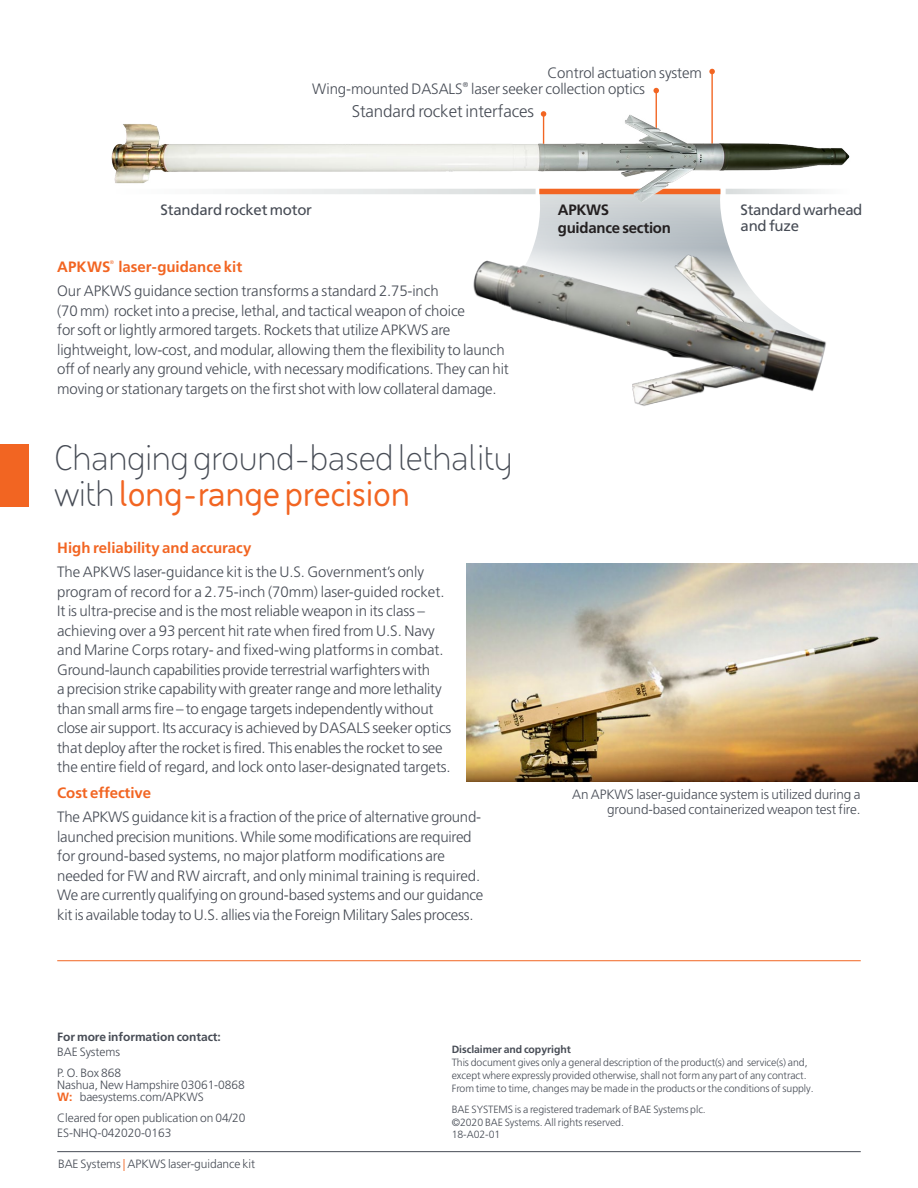
<style>
.page{position:relative;width:918px;height:1188px;background:#fff}
.page>*{position:absolute;margin:0;border:0;box-sizing:border-box;transform-origin:0 0}
.Capitals___Rule_Pull{font:36px "BAE Systems";letter-spacing:-.01em;color:#474c55}
.Capitals___Rule_Pull-2{font:700 36px "BAE Systems";letter-spacing:-.01em;color:#f26522}
.Text___9_5_11pt{font:300 16.95px "Frutiger LT Pro";letter-spacing:-.005em;color:#474c55}
.Text___9_5_11pt-2{font:300 15px/19.5px "Frutiger LT Pro";letter-spacing:-.01em;color:#474c55}
.Text___9_5_11pt-3{font:700 15px "Frutiger LT Pro";letter-spacing:-.005em;color:#f26522}
.Text___9_5_11pt-4{font:15px "Frutiger LT Pro";letter-spacing:-.015em;color:#474c55}
.Text___9_5_11pt-5{font:700 15px/18px "Frutiger LT Pro";letter-spacing:-.015em;color:#231f20}
.Text___9_5_11pt-6{font:300 13.5px/15px "Frutiger LT Pro";letter-spacing:-.005em;color:#474c55;text-align:right}
.Text___9_5_11pt-7{font:300 12px/12px "Frutiger LT Pro";letter-spacing:-.005em;color:#474c55}
.Company_info{font:300 12px "Frutiger LT Pro";letter-spacing:-.005em;color:#474c55}
.Header___footer_-_8{font:300 12px "Frutiger LT Pro";letter-spacing:-.005em;color:#474c55}
.Company_info-2{font:700 12px "Frutiger LT Pro";letter-spacing:-.005em;color:#474c55}
.Disclaimer{font:300 10.5px/12.8px "Frutiger LT Pro";letter-spacing:-.005em;color:#474c55}
.Disclaimer-2{font:700 10.5px "Frutiger LT Pro";letter-spacing:-.005em;color:#474c55}
.Text___9_5_11pt-8{font:300 5.25px "Frutiger LT Pro";color:#f26522}
.s1{font-weight:400;color:#474c55}
.s2{font-weight:700;color:#f26522}
.s3{color:#f26522}
</style>
<div class="page">
<img style="left:466px;top:563px;width:452px;height:218px">
<div style="left:0;top:444px;width:28px;height:62px;background:#f26522"></div>
<svg style="left:533px;top:210px;width:196px;height:37px;background:#c6cdd1"></svg>
<hr style="left:656px;top:91px;width:1px;height:42px;background:#f26522">
<svg style="left:653px;top:88px;width:6px;height:5px"></svg>
<hr style="left:711px;top:72px;width:2px;height:81px;background:#f26522">
<svg style="left:709px;top:69px;width:6px;height:5px"></svg>
<img style="left:473px;top:247px;width:353px;height:159px">
<img style="left:111px;top:104px;width:739px;height:106px">
<hr style="left:57px;top:960px;width:804px;height:1px;background:#f26522">
<hr style="left:57px;top:1151px;width:804px;height:1px;background:#474c55">
<p class="Text___9_5_11pt-2" style="left:547px;top:64px;width:156px">Control actuation system</p>
<p class="Text___9_5_11pt-2" style="left:312px;top:79px;width:335px">Wing-mounted DASALS<sup>®</sup> laser seeker collection optics</p>
<p class="Text___9_5_11pt" style="left:352px;top:102px;width:184px">Standard rocket interfaces</p>
<p class="Text___9_5_11pt-4" style="left:161px;top:201px;width:153px">Standard rocket motor</p>
<p class="Text___9_5_11pt-3" style="left:57px;top:258px;width:55px">APKWS</p>
<p class="Text___9_5_11pt-8" style="left:110px;top:259px;width:6px">®</p>
<p class="Text___9_5_11pt-3" style="left:118px;top:258px;width:125px">laser-guidance kit</p>
<p class="Text___9_5_11pt-2" style="left:57px;top:281px;width:453px">Our APKWS guidance section transforms a standard 2.75-inch<br>(70 mm) rocket into a precise, lethal, and tactical weapon of choice<br>for soft or lightly armored targets. Rockets that utilize APKWS are lightweight, low-cost, and modular, allowing them the flexibility to launch off of nearly any ground vehicle, with necessary modifications. They can hit moving or stationary targets on the first shot with low collateral damage.</p>
<p class="Capitals___Rule_Pull" style="left:54px;top:435px;width:460px">Changing ground-based lethality</p>
<p class="Capitals___Rule_Pull-2" style="left:54px;top:470px;width:358px"><span class="s1">with</span> long-range precision</p>
<p class="Text___9_5_11pt-5" style="left:558px;top:201px;width:115px">APKWS guidance section</p>
<p class="Text___9_5_11pt-4" style="left:741px;top:201px;width:123px">Standard warhead</p>
<p class="Text___9_5_11pt-4" style="left:741px;top:217px;width:60px">and fuze</p>
<p class="Text___9_5_11pt-3" style="left:57px;top:539px;width:196px">High reliability and accuracy</p>
<p class="Text___9_5_11pt-2" style="left:57px;top:563px;width:396px">The APKWS laser-guidance kit is the U.S. Government’s only program of record for a 2.75-inch (70mm) laser-guided rocket.<br>It is ultra-precise and is the most reliable weapon in its class – achieving over a 93 percent hit rate when fired from U.S. Navy and Marine Corps rotary- and fixed-wing platforms in combat.<br>Ground-launch capabilities provide terrestrial warfighters with<br>a precision strike capability with greater range and more lethality than small arms fire – to engage targets independently without close air support. Its accuracy is achieved by DASALS seeker optics that deploy after the rocket is fired. This enables the rocket to see the entire field of regard, and lock onto laser-designated targets.</p>
<p class="Text___9_5_11pt-3" style="left:57px;top:784px;width:95px">Cost effective</p>
<p class="Text___9_5_11pt-2" style="left:57px;top:808px;width:428px">The APKWS guidance kit is a fraction of the price of alternative ground&shy;launched precision munitions. While some modifications are required for ground-based systems, no major platform modifications are needed for FW and RW aircraft, and only minimal training is required.<br>We are currently qualifying on ground-based systems and our guidance kit is available today to U.S. allies via the Foreign Military Sales process.</p>
<p class="Text___9_5_11pt-6" style="left:572px;top:787px;width:290px">An APKWS laser-guidance system is utilized during a ground-based containerized weapon test fire.</p>
<p class="Company_info-2" style="left:57px;top:1030px;width:165px">For more information contact:</p>
<p class="Company_info" style="left:57px;top:1045px;width:64px">BAE Systems</p>
<p class="Text___9_5_11pt-7" style="left:57px;top:1067px;width:189px">P. O. Box 868<br>Nashua, New Hampshire 03061-0868<br><span class="s2">W:</span> baesystems.com/APKWS</p>
<p class="Company_info" style="left:57px;top:1111px;width:190px">Cleared for open publication on 04/20</p>
<p class="Company_info" style="left:57px;top:1126px;width:116px">ES-NHQ-042020-0163</p>
<p class="Header___footer_-_8" style="left:58px;top:1157px;width:198px">BAE Systems <span class="s3">|</span> APKWS laser-guidance kit</p>
<p class="Disclaimer-2" style="left:452px;top:1043px;width:121px">Disclaimer and copyright</p>
<p class="Disclaimer" style="left:452px;top:1056px;width:363px">This document gives only a general description of the product(s) and service(s) and, except where expressly provided otherwise, shall not form any part of any contract.<br>From time to time, changes may be made in the products or the conditions of supply.</p>
<p class="Disclaimer" style="left:452px;top:1103px;width:256px">BAE SYSTEMS is a registered trademark of BAE Systems plc.</p>
<p class="Disclaimer" style="left:452px;top:1116px;width:174px">©2020 BAE Systems. All rights reserved.<br>18-A02-01</p>
</div>
